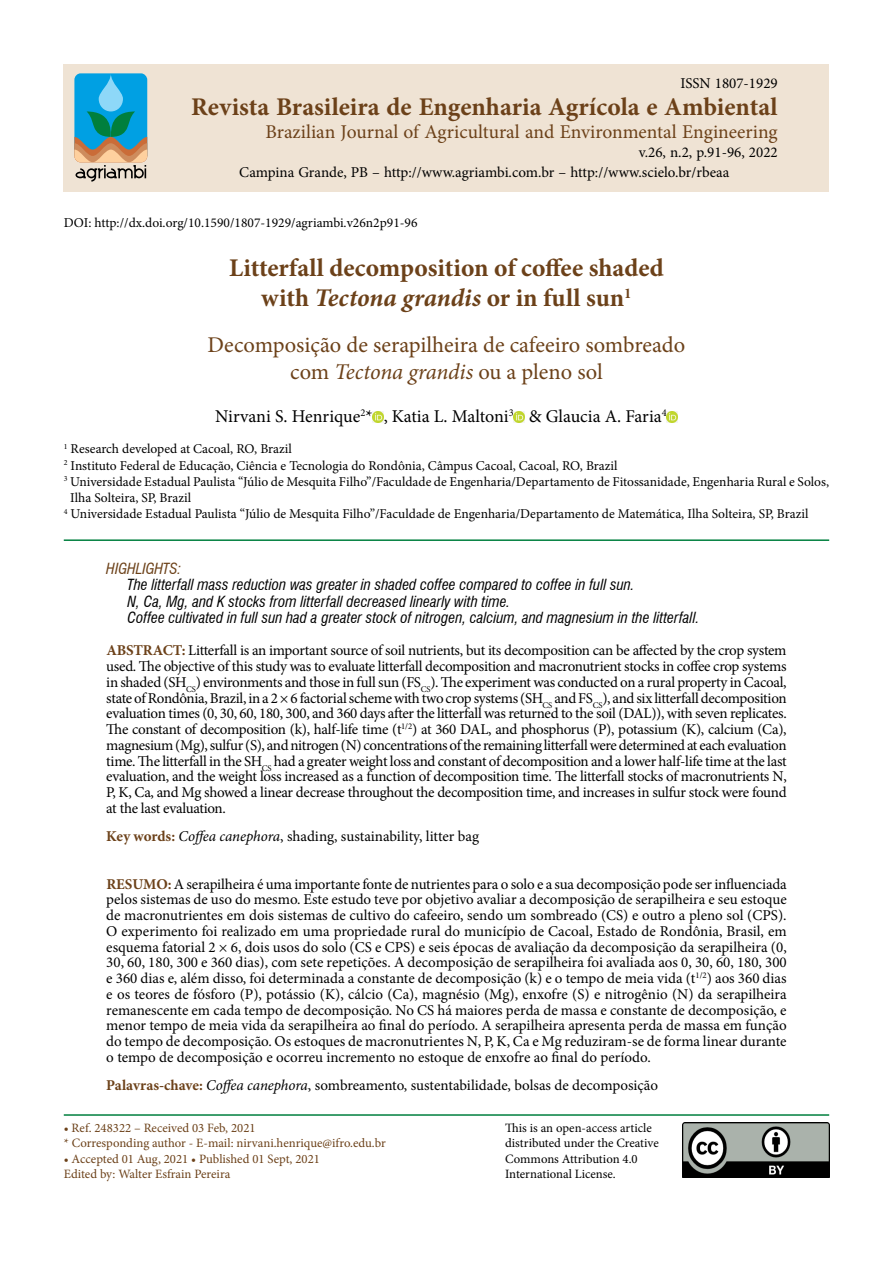
<style>
.page{position:relative;width:893px;height:1263px;background:#fff}
.page>*{position:absolute;margin:0;border:0;box-sizing:border-box;transform-origin:0 0}
.t1{font:700 25.5px/30.6px "Minion Pro";color:#6c4119;text-align:center}
.t2{font:22.5px/27px "Minion Pro";color:#6c4119;text-align:center}
.t3{font:19.5px "Minion Pro";color:#6c4119}
.t4{font:18px "Minion Pro";color:#000}
.t5{font:15px/15.8px "Minion Pro";letter-spacing:-.005em;color:#000;text-align:justify}
.t6{font:italic condensed 15px/16.5px "Swiss 721 BT";color:#000}
.t7{font:italic condensed 15px "Swiss 721 BT";color:#6c4119}
.t8{font:13.5px "Minion Pro";color:#000}
.t9{font:12.75px/15.3px "Minion Pro";color:#6c4119}
.t10{font:12.75px/15.3px "Minion Pro";color:#000}
.s1{font-style:italic}
.s2{font-weight:700;color:#6c4119}
</style>
<div class="page">
<div style="left:64px;top:64px;width:765px;height:127px;background:#efe3d4"></div>
<img style="left:682px;top:1123px;width:147px;height:55px">
<svg style="left:74px;top:73px;width:73px;height:109px;background:#53a2b4"></svg>
<hr style="left:64px;top:1114px;width:765px;height:2px;background:#007f3e">
<svg style="left:373px;top:411px;width:11px;height:11px"></svg>
<svg style="left:514px;top:411px;width:11px;height:11px"></svg>
<svg style="left:667px;top:411px;width:11px;height:11px"></svg>
<hr style="left:64px;top:539px;width:765px;height:2px;background:#007f3e">
<p class="t5" style="left:680px;top:76px;width:99px">ISSN 1807-1929</p>
<h1 class="t1" style="left:191px;top:91px;width:588px">Revista Brasileira de Engenharia Agrícola e Ambiental</h1>
<h3 class="t3" style="left:265px;top:119px;width:514px">Brazilian Journal of Agricultural and Environmental Engineering</h3>
<p class="t5" style="left:639px;top:145px;width:140px">v.26, n.2, p.91-96, 2022</p>
<p class="t5" style="left:239px;top:164px;width:492px">Campina Grande, PB – http://www.agriambi.com.br – http://www.scielo.br/rbeaa</p>
<p class="t8" style="left:64px;top:214px;width:355px">DOI: http://dx.doi.org/10.1590/1807-1929/agriambi.v26n2p91-96</p>
<h1 class="t1" style="left:229px;top:252px;width:436px">Litterfall decomposition of coffee shaded with <span class="s1">Tectona grandis</span> or in full sun<sup>1</sup></h1>
<h2 class="t2" style="left:208px;top:332px;width:479px">Decomposição de serapilheira de cafeeiro sombreado com <span class="s1">Tectona grandis</span> ou a pleno sol</h2>
<p class="t4" style="left:215px;top:404px;width:453px">Nirvani S. Henrique<sup>2</sup>* , Katia L. Maltoni<sup>3</sup> &amp; Glaucia A. Faria<sup>4</sup></p>
<p class="t8" style="left:64px;top:440px;width:230px"><sup>1</sup> Research developed at Cacoal, RO, Brazil</p>
<p class="t8" style="left:64px;top:456px;width:555px"><sup>2</sup> Instituto Federal de Educação, Ciência e Tecnologia do Rondônia, Câmpus Cacoal, Cacoal, RO, Brazil</p>
<p class="t8" style="left:64px;top:472px;width:767px"><sup>3</sup> Universidade Estadual Paulista “Júlio de Mesquita Filho”/Faculdade de Engenharia/Departamento de Fitossanidade, Engenharia Rural e Solos,</p>
<p class="t8" style="left:70px;top:489px;width:122px">Ilha Solteira, SP, Brazil</p>
<p class="t8" style="left:64px;top:505px;width:746px"><sup>4</sup> Universidade Estadual Paulista “Júlio de Mesquita Filho”/Faculdade de Engenharia/Departamento de Matemática, Ilha Solteira, SP, Brazil</p>
<p class="t7" style="left:106px;top:559px;width:76px">HIGHLIGHTS:</p>
<p class="t6" style="left:128px;top:576px;width:573px">The litterfall mass reduction was greater in shaded coffee compared to coffee in full sun.<br>N, Ca, Mg, and K stocks from litterfall decreased linearly with time.<br>Coffee cultivated in full sun had a greater stock of nitrogen, calcium, and magnesium in the litterfall.</p>
<p class="t5" style="left:106px;top:643px;width:682px"><span class="s2">ABSTRACT:</span> Litterfall is an important source of soil nutrients, but its decomposition can be affected by the crop system used. The objective of this study was to evaluate litterfall decomposition and macronutrient stocks in coffee crop systems in shaded (SH<sub>CS</sub>) environments and those in full sun (FS<sub>CS</sub>). The experiment was conducted on a rural property in Cacoal, state of Rondônia, Brazil, in a 2 × 6 factorial scheme with two crop systems (SH<sub>CS</sub> and FS<sub>CS</sub>), and six litterfall decomposition evaluation times (0, 30, 60, 180, 300, and 360 days after the litterfall was returned to the soil (DAL)), with seven replicates.<br>The constant of decomposition (k), half-life time (t<sup>1/2</sup>) at 360 DAL, and phosphorus (P), potassium (K), calcium (Ca), magnesium (Mg), sulfur (S), and nitrogen (N) concentrations of the remaining litterfall were determined at each evaluation time. The litterfall in the SH<sub>CS</sub> had a greater weight loss and constant of decomposition and a lower half-life time at the last evaluation, and the weight loss increased as a function of decomposition time. The litterfall stocks of macronutrients N, P, K, Ca, and Mg showed a linear decrease throughout the decomposition time, and increases in sulfur stock were found at the last evaluation.</p>
<p class="t5" style="left:106px;top:829px;width:374px"><span class="s2">Key words:</span> <span class="s1">Coffea canephora</span>, shading, sustainability, litter bag</p>
<p class="t5" style="left:106px;top:876px;width:682px"><span class="s2">RESUMO:</span> A serapilheira é uma importante fonte de nutrientes para o solo e a sua decomposição pode ser influenciada pelos sistemas de uso do mesmo. Este estudo teve por objetivo avaliar a decomposição de serapilheira e seu estoque de macronutrientes em dois sistemas de cultivo do cafeeiro, sendo um sombreado (CS) e outro a pleno sol (CPS).<br>O experimento foi realizado em uma propriedade rural do município de Cacoal, Estado de Rondônia, Brasil, em esquema fatorial 2 × 6, dois usos do solo (CS e CPS) e seis épocas de avaliação da decomposição da serapilheira (0, 30, 60, 180, 300 e 360 dias), com sete repetições. A decomposição de serapilheira foi avaliada aos 0, 30, 60, 180, 300 e 360 dias e, além disso, foi determinada a constante de decomposição (k) e o tempo de meia vida (t<sup>1/2</sup>) aos 360 dias e os teores de fósforo (P), potássio (K), cálcio (Ca), magnésio (Mg), enxofre (S) e nitrogênio (N) da serapilheira remanescente em cada tempo de decomposição. No CS há maiores perda de massa e constante de decomposição, e menor tempo de meia vida da serapilheira ao final do período. A serapilheira apresenta perda de massa em função do tempo de decomposição. Os estoques de macronutrientes N, P, K, Ca e Mg reduziram-se de forma linear durante o tempo de decomposição e ocorreu incremento no estoque de enxofre ao final do período.</p>
<p class="t5" style="left:106px;top:1078px;width:553px"><span class="s2">Palavras-chave:</span> <span class="s1">Coffea canephora</span>, sombreamento, sustentabilidade, bolsas de decomposição</p>
<p class="t9" style="left:64px;top:1120px;width:323px">• Ref. 248322 – Received 03 Feb, 2021<br>* Corresponding author - E-mail: nirvani.henrique@ifro.edu.br</p>
<p class="t9" style="left:64px;top:1151px;width:258px">• Accepted 01 Aug, 2021 • Published 01 Sept, 2021<br>Edited by: Walter Esfrain Pereira</p>
<p class="t10" style="left:505px;top:1120px;width:155px">This is an open-access article distributed under the Creative<br>Commons Attribution 4.0<br>International License.</p>
</div>
